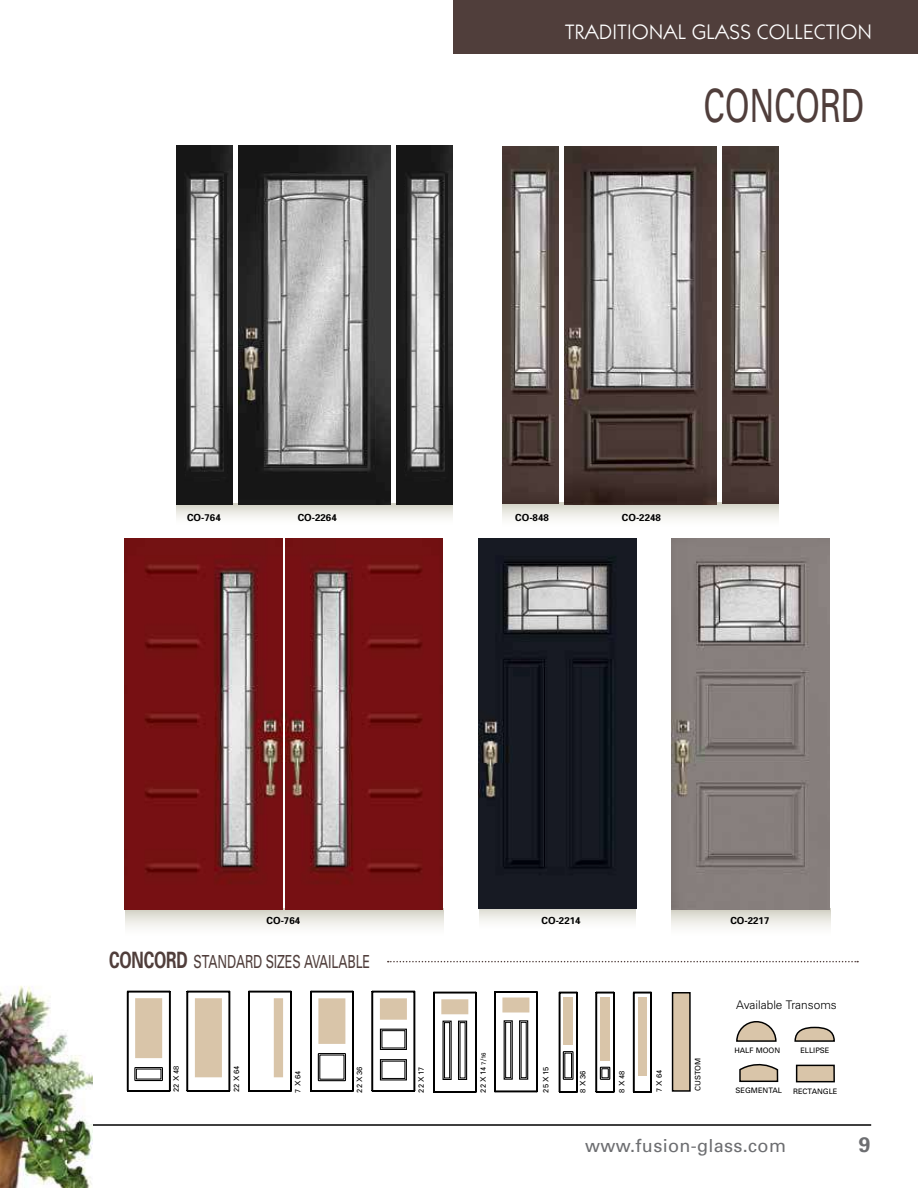
<style>
.page{position:relative;width:918px;height:1188px;background:#fff}
.page>*{position:absolute;margin:0;border:0;box-sizing:border-box;transform-origin:0 0}
.t1{font:45.9px "Univers";letter-spacing:-.01em;color:#503e3b;scale:.7 1}
.t2{font:21px "Itc Kabel";letter-spacing:.02em;color:#fff}
.t3{font:700 21px "Univers";color:#6d6e71}
.t4{font:18px "Univers";letter-spacing:-.01em;color:#503e3b;scale:.7 1}
.t5{font:18px "Univers";letter-spacing:.02em;color:#6d6e71}
.t6{font:300 11.85px "Univers";color:#000}
.t7{font:700 9.75px "Univers";color:#000}
.t8{font:7.5px "Univers";color:#000}
.s1{font-weight:700;font-size:22.5px}
.s2{font-size:6px}
</style>
<div class="page">
<hr style="left:81px;top:1124px;width:790px;height:2px;background:#000">
<div style="left:454px;top:0;width:464px;height:54px;background:#503e3b"></div>
<img style="left:0;top:986px;width:93px;height:202px">
<svg style="left:388px;top:961px;width:470px;height:1px"></svg>
<div style="left:176px;top:503px;width:277px;height:26px;background:linear-gradient(to bottom,#d9d8cd,#fff)"></div>
<img style="left:238px;top:146px;width:153px;height:359px">
<div style="left:503px;top:503px;width:275px;height:28px;background:linear-gradient(to bottom,#d9d9ce,#fff)"></div>
<img style="left:503px;top:146px;width:55px;height:357px">
<img style="left:564px;top:146px;width:152px;height:358px">
<img style="left:722px;top:146px;width:56px;height:357px">
<div style="left:125px;top:909px;width:319px;height:32px;background:linear-gradient(to bottom,#d9d8cd,#fff)"></div>
<img style="left:285px;top:539px;width:158px;height:370px">
<svg style="left:480px;top:909px;width:156px;height:13px"></svg>
<div style="left:672px;top:909px;width:158px;height:32px;background:linear-gradient(to bottom,#d9d8cd,#fff)"></div>
<img style="left:672px;top:539px;width:157px;height:370px">
<img style="left:479px;top:539px;width:158px;height:370px">
<img style="left:125px;top:539px;width:157px;height:370px">
<div style="left:563px;top:997px;width:10px;height:48px;background:#d9c5a9"></div>
<div style="left:563px;top:1051px;width:11px;height:29px;border:1px solid #000"></div>
<div style="left:565px;top:1053px;width:7px;height:25px;border:1px solid #000"></div>
<hr style="left:559px;top:993px;width:1px;height:99px;background:#000">
<svg style="left:560px;top:1091px;width:17px;height:2px"></svg>
<svg style="left:560px;top:992px;width:17px;height:1px"></svg>
<hr style="left:576px;top:993px;width:2px;height:99px;background:#000">
<div style="left:600px;top:1067px;width:10px;height:13px;border:1px solid #000"></div>
<div style="left:600px;top:997px;width:10px;height:64px;background:#d9c5a9"></div>
<hr style="left:596px;top:993px;width:1px;height:99px;background:#000">
<svg style="left:596px;top:1091px;width:18px;height:2px"></svg>
<svg style="left:596px;top:992px;width:18px;height:1px"></svg>
<hr style="left:613px;top:993px;width:2px;height:99px;background:#000">
<div style="left:638px;top:997px;width:9px;height:79px;background:#d9c5a9"></div>
<hr style="left:633px;top:993px;width:1px;height:99px;background:#000">
<svg style="left:634px;top:1091px;width:17px;height:2px"></svg>
<svg style="left:634px;top:992px;width:17px;height:1px"></svg>
<hr style="left:650px;top:993px;width:2px;height:99px;background:#000">
<svg style="left:318px;top:998px;width:27px;height:46px"></svg>
<div style="left:318px;top:1053px;width:28px;height:28px;border:1px solid #000"></div>
<hr style="left:310px;top:992px;width:2px;height:99px;background:#000">
<hr style="left:311px;top:1090px;width:42px;height:2px;background:#000">
<hr style="left:311px;top:991px;width:42px;height:1px;background:#000">
<hr style="left:352px;top:992px;width:2px;height:99px;background:#000">
<div style="left:135px;top:998px;width:27px;height:60px;background:#d9c5a9"></div>
<div style="left:134px;top:1067px;width:29px;height:14px;border:1px solid #000"></div>
<hr style="left:127px;top:992px;width:1px;height:99px;background:#000">
<hr style="left:128px;top:1090px;width:42px;height:2px;background:#000">
<hr style="left:128px;top:991px;width:42px;height:1px;background:#000">
<hr style="left:169px;top:992px;width:1px;height:99px;background:#000">
<div style="left:195px;top:998px;width:27px;height:79px;background:#d9c5a9"></div>
<hr style="left:187px;top:992px;width:1px;height:99px;background:#000">
<hr style="left:187px;top:1090px;width:42px;height:2px;background:#000">
<hr style="left:187px;top:991px;width:42px;height:1px;background:#000">
<hr style="left:229px;top:992px;width:1px;height:99px;background:#000">
<svg style="left:736px;top:1021px;width:41px;height:21px"></svg>
<svg style="left:739px;top:1063px;width:40px;height:20px"></svg>
<div style="left:797px;top:1065px;width:37px;height:17px;background:#d9c5a9"></div>
<div style="left:796px;top:1065px;width:39px;height:17px;border:1px solid #000"></div>
<svg style="left:794px;top:1026px;width:41px;height:16px"></svg>
<svg style="left:274px;top:998px;width:9px;height:79px"></svg>
<hr style="left:248px;top:992px;width:2px;height:99px;background:#000">
<hr style="left:249px;top:1090px;width:42px;height:2px;background:#000">
<hr style="left:249px;top:991px;width:42px;height:1px;background:#000">
<hr style="left:290px;top:992px;width:2px;height:99px;background:#000">
<svg style="left:380px;top:998px;width:27px;height:22px"></svg>
<hr style="left:372px;top:992px;width:1px;height:99px;background:#000">
<hr style="left:372px;top:1090px;width:42px;height:2px;background:#000">
<hr style="left:372px;top:991px;width:42px;height:1px;background:#000">
<hr style="left:414px;top:992px;width:1px;height:99px;background:#000">
<svg style="left:379px;top:1028px;width:28px;height:22px"></svg>
<svg style="left:379px;top:1059px;width:28px;height:22px"></svg>
<svg style="left:441px;top:999px;width:27px;height:15px"></svg>
<hr style="left:433px;top:993px;width:2px;height:99px;background:#000">
<hr style="left:434px;top:1091px;width:42px;height:2px;background:#000">
<hr style="left:434px;top:992px;width:42px;height:1px;background:#000">
<hr style="left:475px;top:993px;width:2px;height:99px;background:#000">
<svg style="left:442px;top:1020px;width:26px;height:60px"></svg>
<svg style="left:502px;top:998px;width:27px;height:14px"></svg>
<hr style="left:494px;top:992px;width:2px;height:99px;background:#000">
<hr style="left:495px;top:1091px;width:42px;height:1px;background:#000">
<hr style="left:495px;top:991px;width:42px;height:2px;background:#000">
<hr style="left:536px;top:992px;width:2px;height:99px;background:#000">
<svg style="left:503px;top:1020px;width:10px;height:60px"></svg>
<svg style="left:519px;top:1020px;width:10px;height:60px"></svg>
<div style="left:673px;top:993px;width:17px;height:98px;background:#d9c5a9"></div>
<div style="left:672px;top:992px;width:19px;height:100px;border:1px solid #000"></div>
<img style="left:176px;top:146px;width:56px;height:358px">
<div style="left:187px;top:174px;width:40px;height:302px;background:#171717"></div>
<img style="left:185px;top:172px;width:39px;height:299px">
<img style="left:397px;top:146px;width:56px;height:358px">
<div style="left:407px;top:174px;width:41px;height:302px;background:linear-gradient(to right,#171717,#171717)"></div>
<img style="left:405px;top:172px;width:39px;height:299px">
<h2 class="t2" style="left:565px;top:20px;width:308px">TRADITIONAL GLASS COLLECTION</h2>
<h1 class="t1" style="left:704px;top:77px;width:231px">CONCORD</h1>
<h3 class="t7" style="left:187px;top:511px;width:35px">CO-764</h3>
<h3 class="t7" style="left:298px;top:511px;width:41px">CO-2264</h3>
<h3 class="t7" style="left:515px;top:511px;width:35px">CO-848</h3>
<h3 class="t7" style="left:622px;top:511px;width:41px">CO-2248</h3>
<h3 class="t7" style="left:267px;top:914px;width:35px">CO-764</h3>
<h3 class="t7" style="left:542px;top:914px;width:41px">CO-2214</h3>
<h3 class="t7" style="left:730px;top:914px;width:41px">CO-2217</h3>
<h3 class="t4" style="left:109px;top:950px;width:375px"><span class="s1">CONCORD</span> STANDARD SIZES AVAILABLE</h3>
<p class="t8" style="left:171px;top:1092px;width:28px;rotate:-90deg">22 X 48</p>
<p class="t8" style="left:232px;top:1092px;width:28px;rotate:-90deg">22 X 64</p>
<p class="t8" style="left:293px;top:1093px;width:24px;rotate:-90deg">7 X 64</p>
<p class="t8" style="left:355px;top:1093px;width:28px;rotate:-90deg">22 X 36</p>
<p class="t8" style="left:417px;top:1093px;width:28px;rotate:-90deg">22 X 17</p>
<p class="t8" style="left:479px;top:1093px;width:42px;rotate:-90deg">22 X 14 <span class="s2">7</span>/<span class="s2">16</span></p>
<h3 class="t6" style="left:736px;top:997px;width:102px">Available Transoms</h3>
<p class="t8" style="left:541px;top:1093px;width:28px;rotate:-90deg">25 X 15</p>
<p class="t8" style="left:578px;top:1093px;width:24px;rotate:-90deg">8 X 36</p>
<p class="t8" style="left:617px;top:1093px;width:24px;rotate:-90deg">8 X 48</p>
<p class="t8" style="left:654px;top:1092px;width:24px;rotate:-90deg">7 X 64</p>
<p class="t8" style="left:693px;top:1091px;width:35px;rotate:-90deg">CUSTOM</p>
<p class="t8" style="left:734px;top:1046px;width:47px">HALF MOON</p>
<p class="t8" style="left:800px;top:1046px;width:31px">ELLIPSE</p>
<p class="t8" style="left:736px;top:1086px;width:48px">SEGMENTAL</p>
<p class="t8" style="left:793px;top:1086px;width:46px">RECTANGLE</p>
<h3 class="t5" style="left:585px;top:1135px;width:202px">www.fusion-glass.com</h3>
<h2 class="t3" style="left:859px;top:1131px;width:13px">9</h2>
</div>
